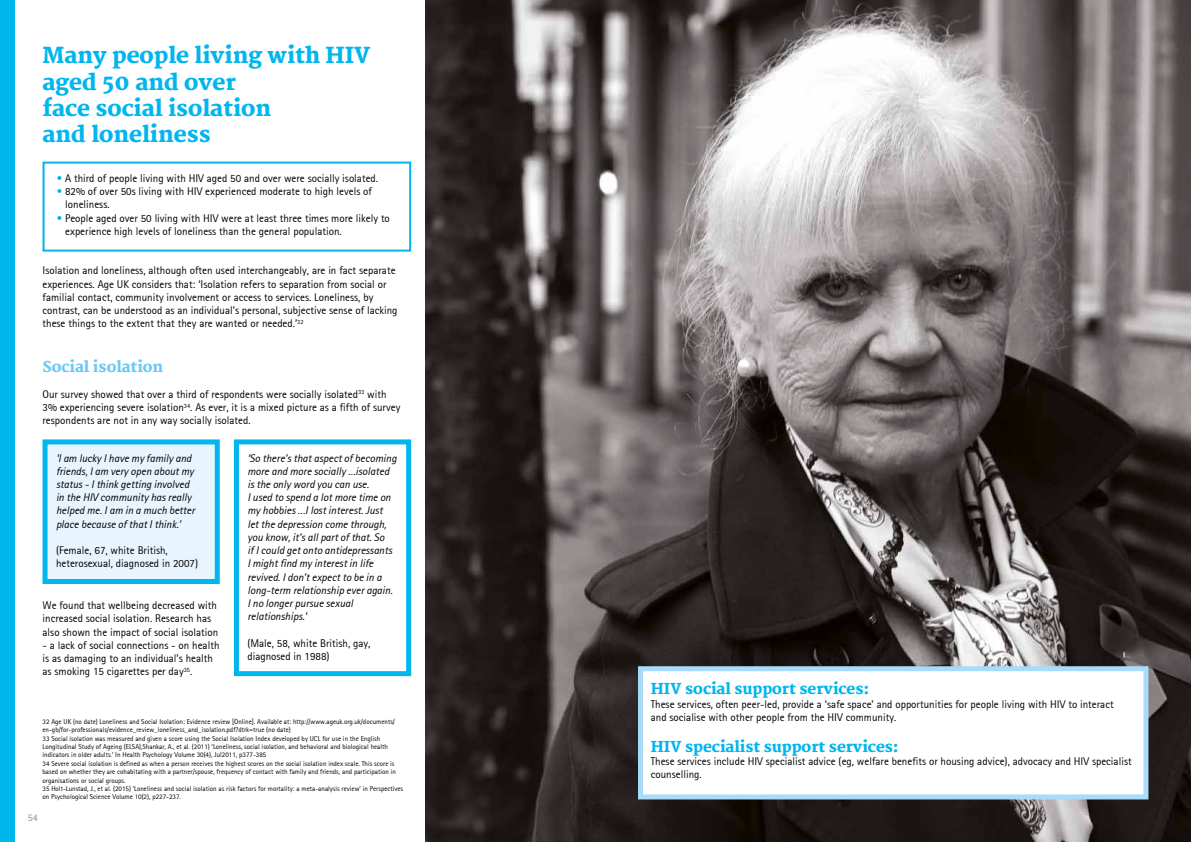
<style>
.page{position:relative;width:1191px;height:842px;background:#fff}
.page>*{position:absolute;margin:0;border:0;box-sizing:border-box;transform-origin:0 0}
.t1{font:900 22px/26.4px "Merriweather";color:#00b6ed}
.t2{font:900 15px "Merriweather";color:#00b6ed}
.t3{font:900 15px "Merriweather";color:#6cc9f3}
.t4{font:11px/13.2px "Rotis Sans Serif";color:#000}
.t5{font:italic 11px/13.2px "Rotis Sans Serif";color:#000}
.t6{font:10px "Rotis Sans Serif";color:#958b87}
.t7{font:7px/8.4px "Rotis Sans Serif";color:#000}
.s1{color:#00b6ed}
</style>
<div class="page">
<div style="left:43px;top:162px;width:368px;height:90px;background:#fff;border:2px solid #00b6ed"></div>
<img style="left:425px;top:0;width:766px;height:842px">
<div style="left:0;top:0;width:14px;height:842px;background:#00b6ed"></div>
<div style="left:638px;top:666px;width:510px;height:133px;background:#fff;border:5px solid #a8dcf8"></div>
<div style="left:43px;top:439px;width:177px;height:145px;background:#e8f5fe;border:5px solid #00b6ed"></div>
<div style="left:234px;top:439px;width:177px;height:237px;border:5px solid #00b6ed"></div>
<h1 class="t1" style="left:43px;top:42px;width:329px">Many people living with HIV aged 50 and over<br>face social isolation<br>and loneliness</h1>
<p class="t4" style="left:57px;top:172px;width:323px"><span class="s1">•</span> A third of people living with HIV aged 50 and over were socially isolated.</p>
<p class="t4" style="left:65px;top:185px;width:308px;text-indent:-9px"><span class="s1">•</span> 82% of over 50s living with HIV experienced moderate to high levels of loneliness.</p>
<p class="t4" style="left:65px;top:211px;width:326px;text-indent:-9px"><span class="s1">•</span> People aged over 50 living with HIV were at least three times more likely to experience high levels of loneliness than the general population.</p>
<p class="t4" style="left:43px;top:264px;width:356px">Isolation and loneliness, although often used interchangeably, are in fact separate experiences. Age UK considers that: ‘Isolation refers to separation from social or familial contact, community involvement or access to services. Loneliness, by contrast, can be understood as an individual’s personal, subjective sense of lacking these things to the extent that they are wanted or needed.’<sup>32</sup></p>
<h2 class="t3" style="left:43px;top:357px;width:122px">Social isolation</h2>
<p class="t4" style="left:43px;top:388px;width:359px">Our survey showed that over a third of respondents were socially isolated<sup>33</sup> with<br>3% experiencing severe isolation<sup>34</sup>. As ever, it is a mixed picture as a fifth of survey respondents are not in any way socially isolated.</p>
<p class="t5" style="left:56px;top:451px;width:140px">‘I am lucky I have my family and friends, I am very open about my status - I think getting involved in the HIV community has really helped me. I am in a much better place because of that I think.’</p>
<p class="t4" style="left:56px;top:544px;width:144px">(Female, 67, white British, heterosexual, diagnosed in 2007)</p>
<p class="t4" style="left:43px;top:599px;width:177px">We found that wellbeing decreased with increased social isolation. Research has also shown the impact of social isolation</p>
<p class="t4" style="left:43px;top:638px;width:178px">- a lack of social connections - on health is as damaging to an individual’s health as smoking 15 cigarettes per day<sup>35</sup>.</p>
<p class="t5" style="left:247px;top:451px;width:151px">‘So there’s that aspect of becoming more and more socially …isolated is the only word you can use.<br>I used to spend a lot more time on my hobbies …I lost interest. Just<br>let the depression come through, you know, it’s all part of that. So<br>if I could get onto antidepressants<br>I might find my interest in life revived. I don’t expect to be in a long-term relationship ever again.<br>I no longer pursue sexual relationships.’</p>
<p class="t4" style="left:247px;top:636px;width:125px">(Male, 58, white British, gay, diagnosed in 1988)</p>
<p class="t7" style="left:43px;top:717px;width:362px">32 Age UK (no date) Loneliness and Social Isolation: Evidence review [Online]. Available at: http://www.ageuk.org.uk/documents/ en-gb/for-professionals/evidence_review_loneliness_and_isolation.pdf?dtrk=true (no date)<br>33 Social isolation was measured and given a score using the Social Isolation Index developed by UCL for use in the English Longitudinal Study of Ageing (ELSA),Shankar, A., et al. (2011) ‘Loneliness, social isolation, and behavioral and biological health indicators in older adults.’ In Health Psychology Volume 30(4), Jul2011, p377-385<br>34 Severe social isolation is defined as when a person receives the highest scores on the social isolation index scale. This score is based on whether they are cohabitating with a partner/spouse, frequency of contact with family and friends, and participation in organisations or social groups.<br>35 Holt-Lunstad, J., et al. (2015) ‘Loneliness and social isolation as risk factors for mortality: a meta-analysis review’ in Perspectives on Psychological Science Volume 10(2), p227-237.</p>
<p class="t6" style="left:28px;top:811px;width:11px">54</p>
<h2 class="t2" style="left:651px;top:680px;width:220px">HIV social support services:</h2>
<p class="t4" style="left:651px;top:697px;width:464px">These services, often peer-led, provide a ‘safe space’ and opportunities for people living with HIV to interact and socialise with other people from the HIV community.</p>
<h2 class="t2" style="left:651px;top:738px;width:249px">HIV specialist support services:</h2>
<p class="t4" style="left:651px;top:755px;width:482px">These services include HIV specialist advice (eg, welfare benefits or housing advice), advocacy and HIV specialist counselling.</p>
</div>
